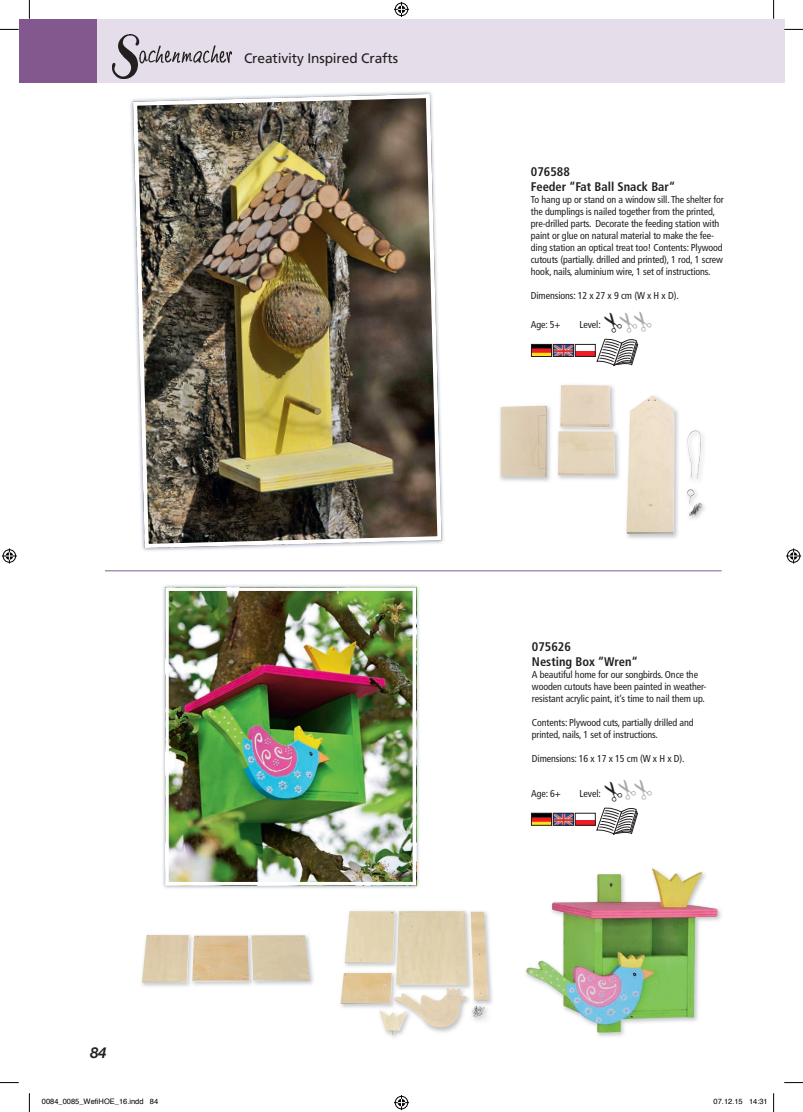
<style>
.page{position:relative;width:803px;height:1112px;background:#fff}
.page>*{position:absolute;margin:0;border:0;box-sizing:border-box;transform-origin:0 0}
.t1{font:italic 700 15px "Helvetica Neue";color:#231f20;scale:.95 1}
.t2{font:13.75px "Frutiger LT";letter-spacing:-.01em;color:#231f20}
.t3{font:700 condensed 12.5px/15px "Frutiger";color:#231f20}
.t4{font:condensed 10px/12px "Frutiger";letter-spacing:-.01em;color:#231f20}
.t5{font:7.5px "Helvetica";color:#000}
</style>
<div class="page">
<div style="left:19px;top:19px;width:765px;height:64px;background:#e5dde9"></div>
<div style="left:19px;top:19px;width:78px;height:64px;background:#82588e"></div>
<img style="left:112px;top:35px;width:119px;height:43px">
<hr style="left:105px;top:570px;width:617px;height:1px;background:#82588e">
<div style="left:575px;top:351px;width:20px;height:5px;background:#ee1d23"></div>
<div style="left:575px;top:344px;width:21px;height:13px;border:1px solid #231f20"></div>
<img style="left:533px;top:346px;width:17px;height:9px">
<div style="left:531px;top:344px;width:21px;height:13px;border:1px solid #231f20"></div>
<img style="left:555px;top:346px;width:17px;height:9px">
<div style="left:553px;top:344px;width:21px;height:13px;border:1px solid #231f20"></div>
<img style="left:131px;top:92px;width:313px;height:458px">
<img style="left:163px;top:585px;width:256px;height:304px">
<img style="left:169px;top:591px;width:243px;height:290px">
<div style="left:165px;top:587px;width:251px;height:298px;border:3px solid #fff"></div>
<img style="left:626px;top:408px;width:53px;height:131px">
<img style="left:627px;top:395px;width:47px;height:139px">
<img style="left:558px;top:431px;width:62px;height:49px">
<img style="left:558px;top:385px;width:57px;height:90px">
<img style="left:499px;top:406px;width:52px;height:76px">
<img style="left:500px;top:405px;width:47px;height:72px">
<img style="left:689px;top:433px;width:16px;height:86px">
<img style="left:687px;top:430px;width:14px;height:86px">
<div style="left:575px;top:819px;width:20px;height:6px;background:#ee1d23"></div>
<div style="left:575px;top:812px;width:21px;height:13px;border:1px solid #231f20"></div>
<img style="left:533px;top:814px;width:17px;height:9px">
<div style="left:531px;top:812px;width:21px;height:13px;border:1px solid #231f20"></div>
<img style="left:555px;top:814px;width:17px;height:9px">
<div style="left:553px;top:812px;width:21px;height:13px;border:1px solid #231f20"></div>
<img style="left:597px;top:908px;width:124px;height:129px">
<img style="left:526px;top:868px;width:191px;height:164px">
<img style="left:340px;top:944px;width:152px;height:94px">
<img style="left:341px;top:911px;width:148px;height:117px">
<img style="left:142px;top:950px;width:171px;height:37px">
<img style="left:142px;top:935px;width:168px;height:47px">
<svg style="left:0;top:29px;width:19px;height:1px"></svg>
<svg style="left:784px;top:29px;width:19px;height:1px"></svg>
<svg style="left:29px;top:0;width:1px;height:19px"></svg>
<svg style="left:29px;top:1093px;width:1px;height:18px"></svg>
<svg style="left:773px;top:0;width:1px;height:19px"></svg>
<svg style="left:773px;top:1093px;width:1px;height:18px"></svg>
<svg style="left:394px;top:2px;width:15px;height:15px"></svg>
<div style="left:394px;top:1094px;width:15px;height:16px;border:3px solid #fff;border-radius:50%"></div>
<svg style="left:394px;top:1094px;width:15px;height:15px"></svg>
<svg style="left:2px;top:548px;width:15px;height:15px"></svg>
<svg style="left:786px;top:548px;width:15px;height:15px"></svg>
<svg style="left:596px;top:338px;width:43px;height:27px"></svg>
<svg style="left:596px;top:807px;width:42px;height:27px"></svg>
<p class="t1" style="left:91px;top:1040px;width:18px">84</p>
<p class="t2" style="left:244px;top:50px;width:155px">Creativity Inspired Crafts</p>
<p class="t3" style="left:531px;top:164px;width:146px">076588<br>Feeder “Fat Ball Snack Bar“</p>
<p class="t4" style="left:531px;top:193px;width:195px">To hang up or stand on a window sill. The shelter for the dumplings is nailed together from the printed, pre-drilled parts. Decorate the feeding station with paint or glue on natural material to make the fee&shy;ding station an optical treat too! Contents: Plywood cutouts (partially. drilled and printed), 1 rod, 1 screw hook, nails, aluminium wire, 1 set of instructions.</p>
<p class="t4" style="left:531px;top:289px;width:149px">Dimensions: 12 x 27 x 9 cm (W x H x D).</p>
<p class="t4" style="left:531px;top:319px;width:31px">Age: 5+</p>
<p class="t4" style="left:579px;top:319px;width:23px">Level:</p>
<p class="t3" style="left:532px;top:638px;width:108px">075626<br>Nesting Box “Wren“</p>
<p class="t4" style="left:532px;top:668px;width:176px">A beautiful home for our songbirds. Once the wooden cutouts have been painted in weather&shy;resistant acrylic paint, it‘s time to nail them up.</p>
<p class="t4" style="left:532px;top:716px;width:163px">Contents: Plywood cuts, partially drilled and printed, nails, 1 set of instructions.</p>
<p class="t4" style="left:532px;top:752px;width:154px">Dimensions: 16 x 17 x 15 cm (W x H x D).</p>
<p class="t4" style="left:531px;top:787px;width:31px">Age: 6+</p>
<p class="t4" style="left:580px;top:787px;width:23px">Level:</p>
<p class="t5" style="left:42px;top:1095px;width:118px">0084_0085_WefiHOE_16.indd 84</p>
<p class="t5" style="left:713px;top:1095px;width:56px">07.12.15 14:31</p>
</div>
